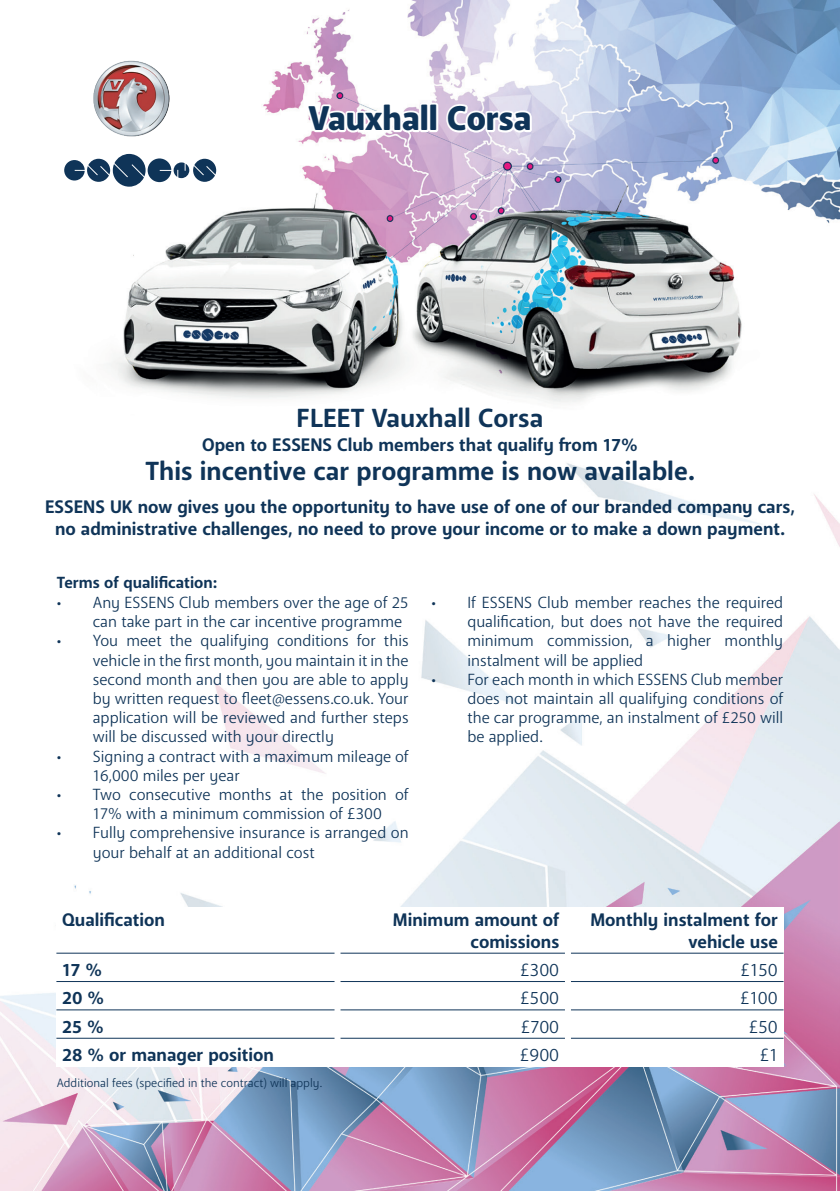
<style>
.page{position:relative;width:840px;height:1191px;background:#fff}
.page>*{position:absolute;margin:0;border:0;box-sizing:border-box;transform-origin:0 0}
.t1{font:900 34px "Anago";color:#0f3458;scale:.96 1}
.t2{font:700 26px "Anago";color:#0f3458}
.t3{font:700 18px/21.6px "Anago";color:#0f3458;text-align:right}
.t4{font:18px "Anago";color:#0f3458}
.t5{font:16px/19.2px "Anago";color:#0f3458;text-align:justify}
.t6{font:700 16px "Anago";color:#0f3458}
.t7{font:12px "Anago";color:#0f3458}
</style>
<div class="page">
<img style="left:0;top:0;width:839px;height:1191px">
<img style="left:14px;top:46px;width:234px;height:92px">
<div style="left:64px;top:160px;width:21px;height:20px;background:#0f3458;border-radius:10px"></div>
<div style="left:147px;top:158px;width:24px;height:24px;background:#0f3458;border-radius:12px"></div>
<svg style="left:173px;top:159px;width:43px;height:23px"></svg>
<svg style="left:87px;top:154px;width:58px;height:33px"></svg>
<svg style="left:304px;top:77px;width:118px;height:78px"></svg>
<div style="left:419px;top:103px;width:10px;height:29px;border:4px solid #fff"></div>
<div style="left:428px;top:103px;width:10px;height:29px;border:4px solid #fff"></div>
<svg style="left:444px;top:55px;width:89px;height:144px"></svg>
<div style="left:56px;top:906px;width:727px;height:160px;background:#fff"></div>
<hr style="left:56px;top:981px;width:278px;height:1px;background:#0f3458">
<hr style="left:340px;top:981px;width:224px;height:1px;background:#0f3458">
<hr style="left:570px;top:981px;width:213px;height:1px;background:#0f3458">
<hr style="left:56px;top:952px;width:278px;height:1px;background:#0f3458">
<hr style="left:340px;top:952px;width:224px;height:1px;background:#0f3458">
<hr style="left:570px;top:952px;width:213px;height:1px;background:#0f3458">
<hr style="left:56px;top:1009px;width:278px;height:1px;background:#0f3458">
<hr style="left:340px;top:1009px;width:224px;height:1px;background:#0f3458">
<hr style="left:570px;top:1009px;width:213px;height:1px;background:#0f3458">
<hr style="left:56px;top:1037px;width:278px;height:1px;background:#0f3458">
<hr style="left:340px;top:1037px;width:224px;height:1px;background:#0f3458">
<hr style="left:570px;top:1037px;width:213px;height:1px;background:#0f3458">
<h1 class="t1" style="left:308px;top:97px;width:234px">Vauxhall Corsa</h1>
<h2 class="t2" style="left:296px;top:401px;width:248px">FLEET Vauxhall Corsa</h2>
<p class="t3" style="left:202px;top:434px;width:437px">Open to ESSENS Club members that qualify from 17%</p>
<h2 class="t2" style="left:145px;top:455px;width:550px">This incentive car programme is now available.</h2>
<p class="t3" style="left:45px;top:496px;width:750px;text-align:center">ESSENS UK now gives you the opportunity to have use of one of our branded company cars, no administrative challenges, no need to prove your income or to make a down payment.</p>
<p class="t6" style="left:57px;top:572px;width:162px">Terms of qualification:</p>
<p class="t5" style="left:93px;top:593px;width:317px;text-indent:-36px">• Any ESSENS Club members over the age of 25 can take part in the car incentive programme</p>
<p class="t5" style="left:93px;top:631px;width:317px;text-indent:-36px">• You meet the qualifying conditions for this vehicle in the first month, you maintain it in the second month and then you are able to apply by written request to fleet@essens.co.uk. Your application will be reviewed and further steps will be discussed with your directly</p>
<p class="t5" style="left:93px;top:746px;width:317px;text-indent:-36px">• Signing a contract with a maximum mileage of<br>16,000 miles per year</p>
<p class="t5" style="left:57px;top:785px;width:353px;text-align:center">• Two consecutive months at the position of<br>17% with a minimum commission of £300</p>
<p class="t5" style="left:93px;top:823px;width:317px;text-indent:-36px">• Fully comprehensive insurance is arranged on your behalf at an additional cost</p>
<p class="t5" style="left:467px;top:593px;width:317px;text-indent:-36px">• If ESSENS Club member reaches the required qualification, but does not have the required minimum commission, a higher monthly instalment will be applied</p>
<p class="t5" style="left:467px;top:670px;width:317px;text-indent:-36px">• For each month in which ESSENS Club member does not maintain all qualifying conditions of the car programme, an instalment of £250 will be applied.</p>
<p class="t3" style="left:62px;top:909px;width:104px">Qualification</p>
<p class="t3" style="left:392px;top:909px;width:168px">Minimum amount of comissions</p>
<p class="t3" style="left:590px;top:909px;width:189px">Monthly instalment for vehicle use</p>
<p class="t3" style="left:62px;top:959px;width:42px">17 %</p>
<p class="t4" style="left:520px;top:958px;width:41px">£300</p>
<p class="t4" style="left:740px;top:958px;width:39px">£150</p>
<p class="t3" style="left:62px;top:987px;width:44px">20 %</p>
<p class="t4" style="left:520px;top:986px;width:41px">£500</p>
<p class="t4" style="left:739px;top:986px;width:39px">£100</p>
<p class="t3" style="left:62px;top:1016px;width:43px">25 %</p>
<p class="t4" style="left:520px;top:1015px;width:40px">£700</p>
<p class="t4" style="left:748px;top:1015px;width:31px">£50</p>
<p class="t3" style="left:62px;top:1044px;width:213px">28 % or manager position</p>
<p class="t4" style="left:519px;top:1043px;width:41px">£900</p>
<p class="t4" style="left:759px;top:1043px;width:19px">£1</p>
<p class="t7" style="left:57px;top:1075px;width:267px">Additional fees (specified in the contract) will apply.</p>
</div>
